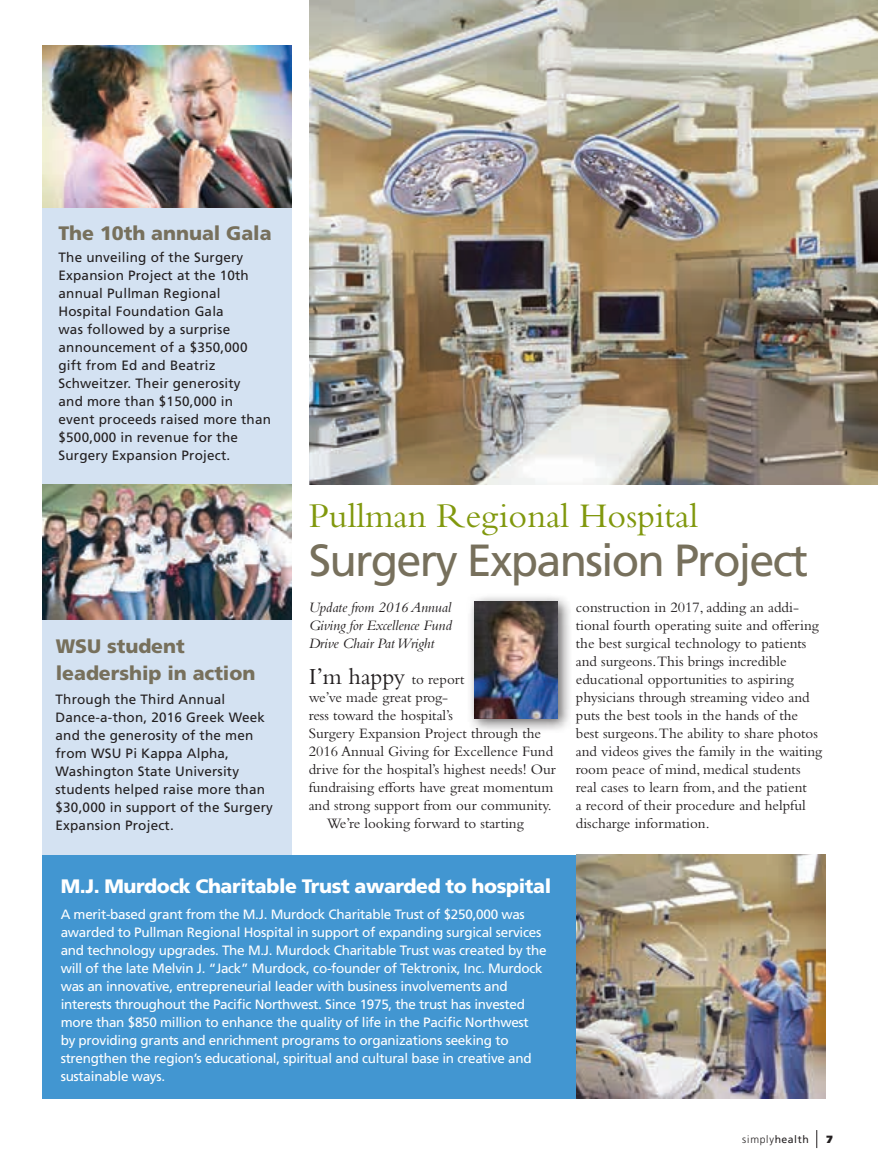
<style>
.page{position:relative;width:878px;height:1175px;background:#fff}
.page>*{position:absolute;margin:0;border:0;box-sizing:border-box;transform-origin:0 0}
.t1{font:45px "Frutiger LT Std";letter-spacing:-.04em;color:#77705c}
.t2{font:36px "Bembo Std";color:#81980d}
.t3{font:24px "Bembo Std";color:#231f20}
.t4{font:900 19.5px/27px "Frutiger LT Std";letter-spacing:-.005em;color:#77705c}
.t5{font:900 19.5px "Frutiger LT Std";letter-spacing:-.02em;color:#fff}
.t6{font:15px/18px "Bembo Std";color:#231f20}
.t7{font:italic 15px/18px "Bembo Std";letter-spacing:-.01em;color:#231f20;text-align:justify}
.t8{font:13.5px/18px "Frutiger LT Std";letter-spacing:-.02em;color:#fff}
.t9{font:13.5px/18px "Frutiger LT Std";letter-spacing:.015em;color:#231f20}
.t10{font:300 10.5px "Frutiger LT Std";letter-spacing:.08em;color:#231f20}
.t11{font:900 10.5px "Frutiger LT Std";color:#231f20}
.s1{font-size:15px}
.s2{font-weight:400}
</style>
<div class="page">
<svg style="left:816px;top:1130px;width:1px;height:18px"></svg>
<div style="left:42px;top:45px;width:249px;height:810px;background:#d4e2f2"></div>
<div style="left:42px;top:855px;width:783px;height:243px;background:#4296d1"></div>
<div style="left:466px;top:593px;width:106px;height:139px;background:#231f20;opacity:.7"></div>
<img style="left:475px;top:601px;width:83px;height:117px">
<img style="left:309px;top:0;width:569px;height:484px">
<img style="left:576px;top:855px;width:249px;height:243px">
<img style="left:42px;top:484px;width:249px;height:135px">
<img style="left:42px;top:45px;width:249px;height:162px">
<h3 class="t4" style="left:58px;top:219px;width:214px">The 10th annual Gala</h3>
<p class="t9" style="left:58px;top:249px;width:214px">The unveiling of the Surgery<br>Expansion Project at the 10th annual Pullman Regional<br>Hospital Foundation Gala<br>was followed by a surprise announcement of a $350,000 gift from Ed and Beatriz<br>Schweitzer. Their generosity<br>and more than $150,000 in event proceeds raised more than $500,000 in revenue for the<br>Surgery Expansion Project.</p>
<h3 class="t4" style="left:56px;top:633px;width:201px">WSU student leadership in action</h3>
<p class="t9" style="left:56px;top:690px;width:219px">Through the Third Annual<br>Dance-a-thon, 2016 Greek Week and the generosity of the men from WSU Pi Kappa Alpha,<br>Washington State University students helped raise more than $30,000 in support of the Surgery<br>Expansion Project.</p>
<h2 class="t2" style="left:309px;top:494px;width:391px">Pullman Regional Hospital</h2>
<h1 class="t1" style="left:309px;top:534px;width:501px">Surgery Expansion Project</h1>
<p class="t7" style="left:309px;top:598px;width:145px">Update from 2016 Annual Giving for Excellence Fund Drive Chair Pat Wright</p>
<h3 class="t3" style="left:309px;top:662px;width:157px">I’m happy <span class="s1">to report</span></h3>
<p class="t6" style="left:309px;top:688px;width:141px">we’ve made great prog-</p>
<p class="t6" style="left:309px;top:706px;width:146px">ress toward the hospital’s</p>
<p class="t6" style="left:309px;top:724px;width:234px">Surgery Expansion Project through the</p>
<p class="t6" style="left:309px;top:742px;width:246px">2016 Annual Giving for Excellence Fund</p>
<p class="t6" style="left:309px;top:760px;width:249px">drive for the hospital’s highest needs! Our</p>
<p class="t6" style="left:309px;top:778px;width:246px">fundraising efforts have great momentum</p>
<p class="t6" style="left:309px;top:796px;width:244px">and strong support from our community.</p>
<p class="t6" style="left:327px;top:814px;width:199px">We’re looking forward to starting</p>
<p class="t6" style="left:576px;top:598px;width:248px">construction in 2017, adding an addi&shy;tional fourth operating suite and offering the best surgical technology to patients and surgeons.This brings incredible educational opportunities to aspiring physicians through streaming video and puts the best tools in the hands of the best surgeons.The ability to share photos and videos gives the family in the waiting room peace of mind, medical students real cases to learn from, and the patient<br>a record of their procedure and helpful discharge information.</p>
<h3 class="t5" style="left:61px;top:874px;width:492px">M.J. Murdock Charitable Trust awarded to hospital</h3>
<p class="t8" style="left:61px;top:905px;width:487px">A merit-based grant from the M.J. Murdock Charitable Trust of $250,000 was awarded to Pullman Regional Hospital in support of expanding surgical services and technology upgrades. The M.J. Murdock Charitable Trust was created by the will of the late Melvin J. “Jack” Murdock, co-founder of Tektronix, Inc. Murdock was an innovative, entrepreneurial leader with business involvements and interests throughout the Pacific Northwest. Since 1975, the trust has invested more than $850 million to enhance the quality of life in the Pacific Northwest by providing grants and enrichment programs to organizations seeking to strengthen the region’s educational, spiritual and cultural base in creative and sustainable ways.</p>
<p class="t10" style="left:742px;top:1133px;width:68px">simply<span class="s2">health</span></p>
<p class="t11" style="left:826px;top:1132px;width:8px">7</p>
</div>
